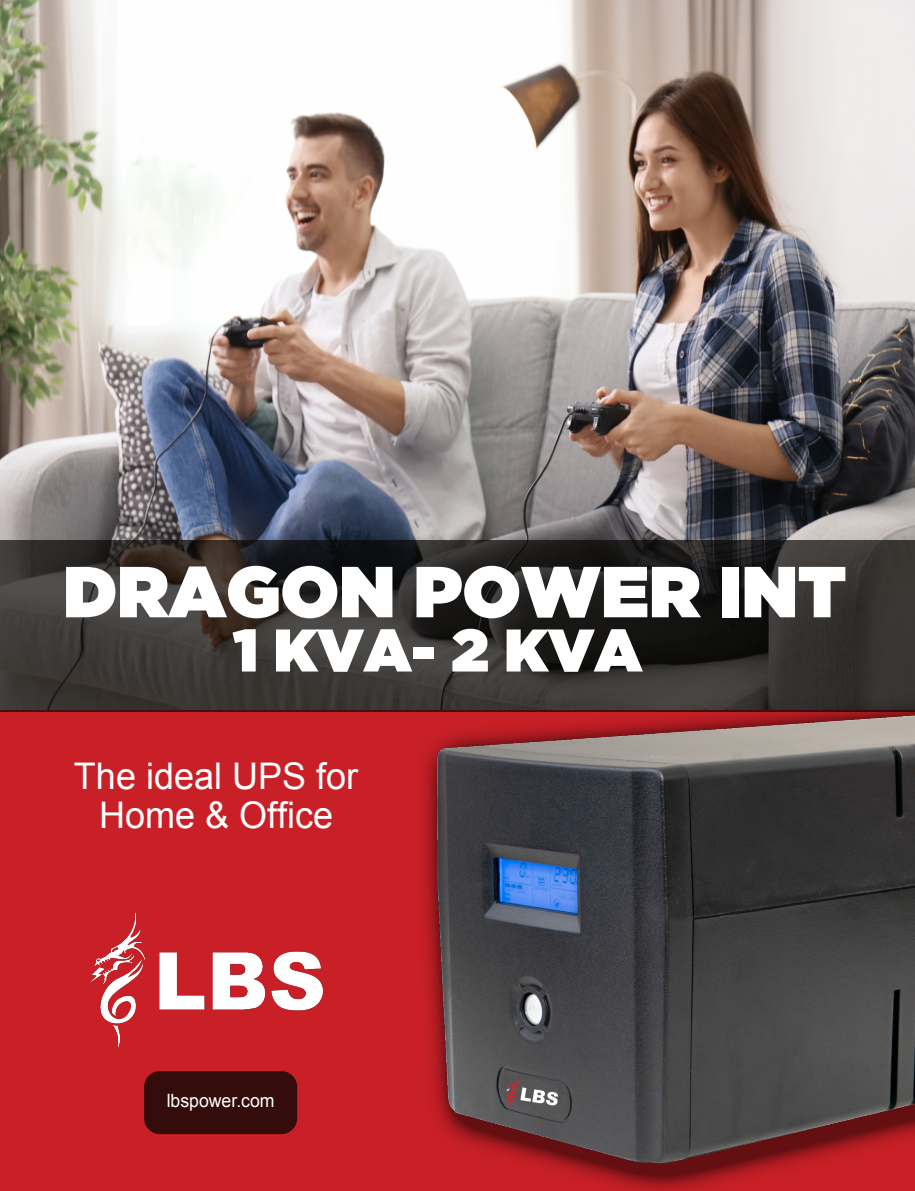
<style>
.page{position:relative;width:915px;height:1191px;background:#fff}
.page>*{position:absolute;margin:0;border:0;box-sizing:border-box;transform-origin:0 0}
.t1{font:72px "Gotham Ultra";color:#fff}
.t2{font:60px "Gotham Ultra";color:#fff}
.t3{font:36.75px/39px "Arial";color:#fff;text-align:center}
.t4{font:18.3px "Arial";color:#fff;scale:.96 1}
</style>
<div class="page">
<img style="left:0;top:0;width:914px;height:540px">
<div style="left:0;top:710px;width:914px;height:481px;background:#c92027"></div>
<img style="left:90px;top:913px;width:232px;height:135px">
<div style="left:0;top:540px;width:914px;height:171px;background:#080704;opacity:.69"></div>
<img style="left:385px;top:667px;width:529px;height:524px">
<div style="left:144px;top:1071px;width:153px;height:63px;background:#340c0c;border-radius:16px"></div>
<h1 class="t1" style="left:63px;top:565px;width:784px">DRAGON POWER INT</h1>
<h2 class="t2" style="left:233px;top:628px;width:411px">1 KVA- 2 KVA</h2>
<p class="t3" style="left:74px;top:760px;width:286px">The ideal UPS for<br>Home &amp; Office</p>
<p class="t4" style="left:167px;top:1093px;width:114px">lbspower.com</p>
</div>
